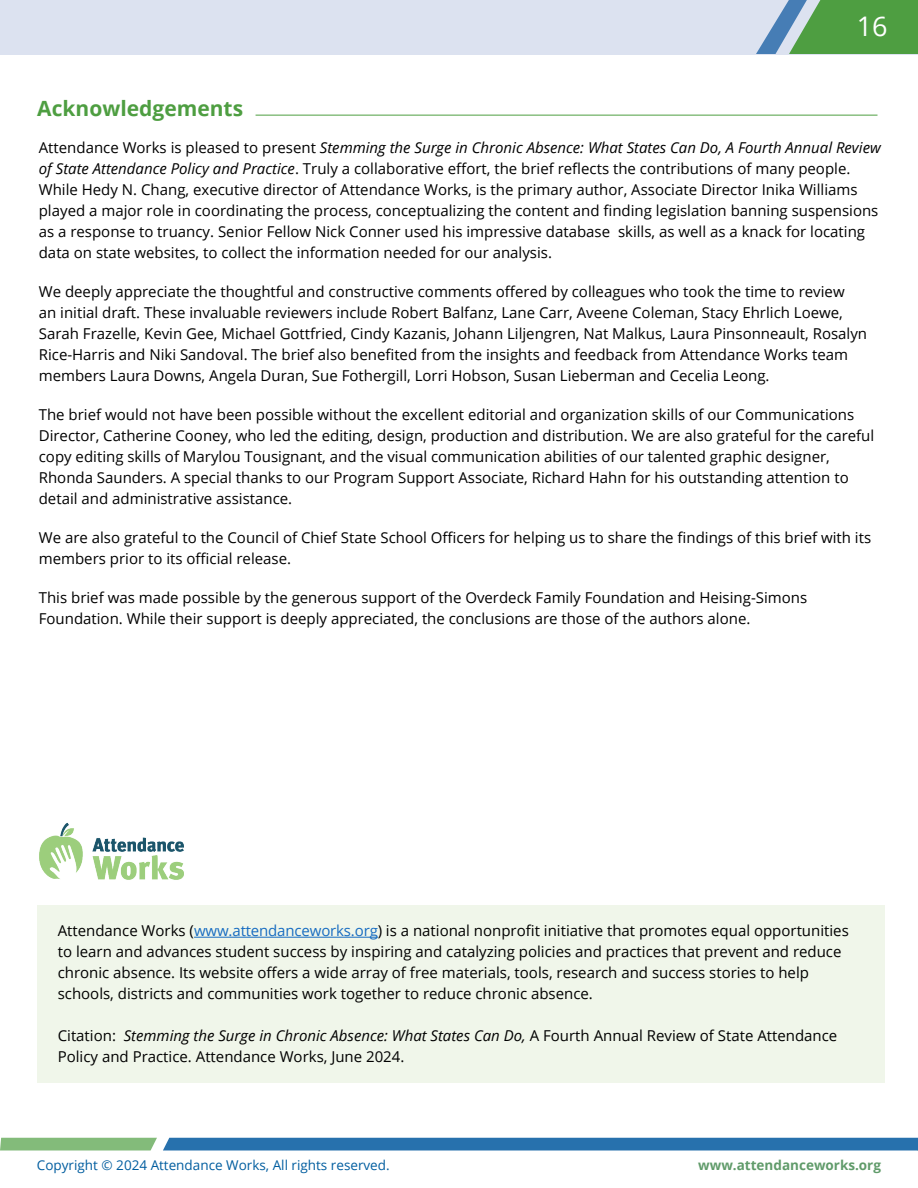
<style>
.page{position:relative;width:918px;height:1188px;background:#fff}
.page>*{position:absolute;margin:0;border:0;box-sizing:border-box;transform-origin:0 0}
.t1{font:27px "Open Sans";color:#fff}
.HEAD{font:700 21px "Open Sans";color:#4e9e41}
.GREEN_SUBHEAD{font:15px/21px "Open Sans";color:#000}
.Normal2024{font:15px/21px "Open Sans";color:#000}
.t2{font:13.5px "Open Sans";color:#005d9f}
.t3{font:700 13.5px "Open Sans";color:#609b6a}
.s1{font-style:italic}
.s2{color:#176cc1}
</style>
<div class="page">
<div style="left:0;top:0;width:918px;height:55px;background:#dce2f0"></div>
<svg style="left:756px;top:0;width:162px;height:54px"></svg>
<svg style="left:0;top:1138px;width:918px;height:12px;background:#397fa5"></svg>
<div style="left:37px;top:905px;width:847px;height:177px;background:#f0f6ea"></div>
<img style="left:39px;top:822px;width:145px;height:58px">
<hr style="left:194px;top:937px;width:184px;height:1px;background:#176cc1">
<hr style="left:256px;top:115px;width:622px;height:1px;background:#4e9e41">
<p class="HEAD" style="left:37px;top:93px;width:207px">Acknowledgements</p>
<h1 class="t1" style="left:857px;top:8px;width:32px">16</h1>
<p class="GREEN_SUBHEAD" style="left:39px;top:137px;width:844px">Attendance Works is pleased to present <span class="s1">Stemming the Surge in Chronic Absence: What States Can Do, A Fourth Annual Review of State Attendance Policy and Practice</span>. Truly a collaborative effort, the brief reflects the contributions of many people.<br>While Hedy N. Chang, executive director of Attendance Works, is the primary author, Associate Director Inika Williams played a major role in coordinating the process, conceptualizing the content and finding legislation banning suspensions as a response to truancy. Senior Fellow Nick Conner used his impressive database skills, as well as a knack for locating data on state websites, to collect the information needed for our analysis.</p>
<p class="GREEN_SUBHEAD" style="left:39px;top:281px;width:830px">We deeply appreciate the thoughtful and constructive comments offered by colleagues who took the time to review<br>an initial draft. These invaluable reviewers include Robert Balfanz, Lane Carr, Aveene Coleman, Stacy Ehrlich Loewe, Sarah Frazelle, Kevin Gee, Michael Gottfried, Cindy Kazanis, Johann Liljengren, Nat Malkus, Laura Pinsonneault, Rosalyn Rice-Harris and Niki Sandoval. The brief also benefited from the insights and feedback from Attendance Works team members Laura Downs, Angela Duran, Sue Fothergill, Lorri Hobson, Susan Lieberman and Cecelia Leong.</p>
<p class="GREEN_SUBHEAD" style="left:39px;top:404px;width:837px">The brief would not have been possible without the excellent editorial and organization skills of our Communications Director, Catherine Cooney, who led the editing, design, production and distribution. We are also grateful for the careful copy editing skills of Marylou Tousignant, and the visual communication abilities of our talented graphic designer, Rhonda Saunders. A special thanks to our Program Support Associate, Richard Hahn for his outstanding attention to detail and administrative assistance.</p>
<p class="GREEN_SUBHEAD" style="left:39px;top:527px;width:834px">We are also grateful to the Council of Chief State School Officers for helping us to share the findings of this brief with its members prior to its official release.</p>
<p class="GREEN_SUBHEAD" style="left:39px;top:587px;width:770px">This brief was made possible by the generous support of the Overdeck Family Foundation and Heising-Simons<br>Foundation. While their support is deeply appreciated, the conclusions are those of the authors alone.</p>
<p class="Normal2024" style="left:58px;top:920px;width:793px">Attendance Works (<span class="s2">www.attendanceworks.org</span>) is a national nonprofit initiative that promotes equal opportunities to learn and advances student success by inspiring and catalyzing policies and practices that prevent and reduce chronic absence. Its website offers a wide array of free materials, tools, research and success stories to help schools, districts and communities work together to reduce chronic absence.</p>
<p class="Normal2024" style="left:58px;top:1025px;width:781px">Citation: <span class="s1">Stemming the Surge in Chronic Absence: What States Can Do,</span> A Fourth Annual Review of State Attendance<br>Policy and Practice. Attendance Works, June 2024.</p>
<p class="t2" style="left:37px;top:1155px;width:354px">Copyright © 2024 Attendance Works, All rights reserved.</p>
<p class="t3" style="left:698px;top:1155px;width:184px">www.attendanceworks.org</p>
</div>
